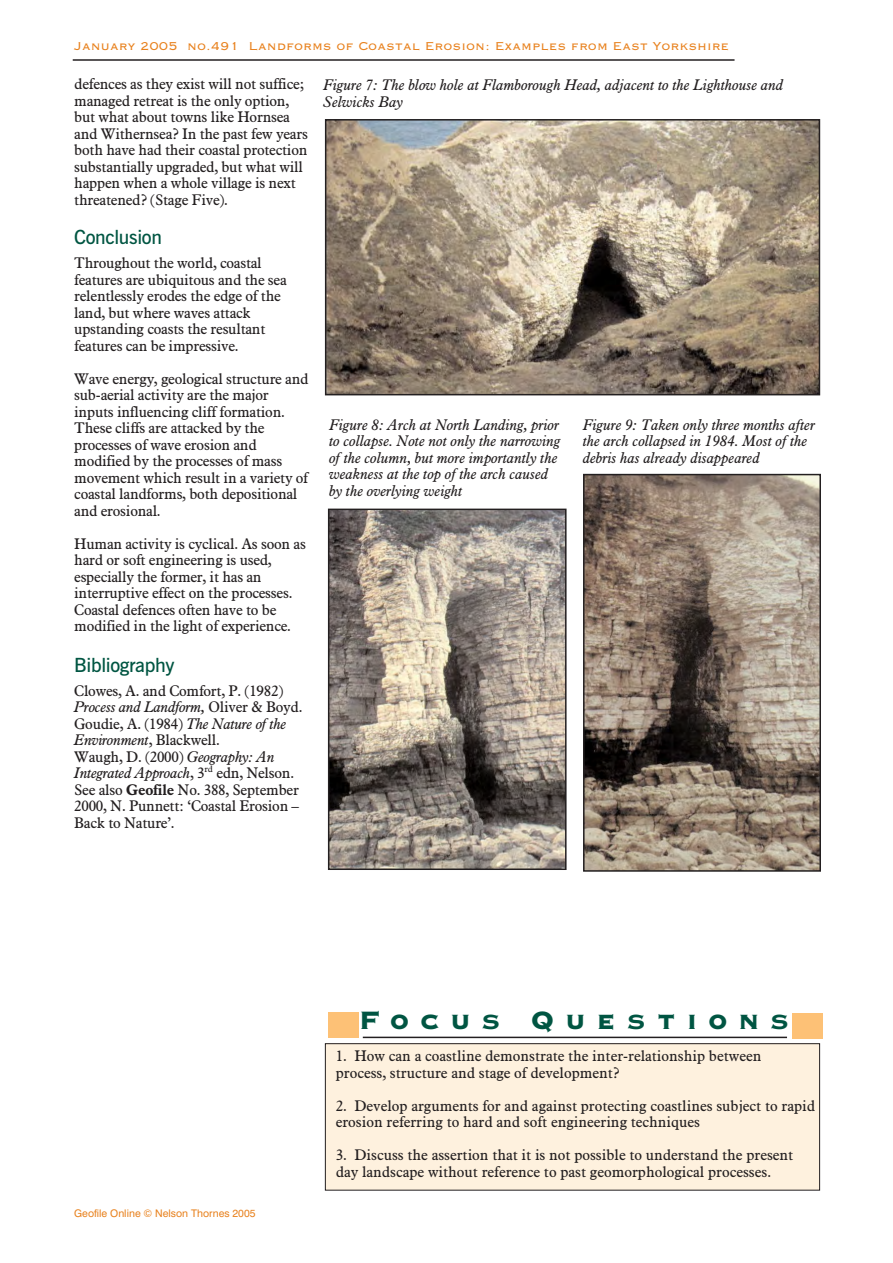
<style>
.page{position:relative;width:893px;height:1263px;background:#fff}
.page>*{position:absolute;margin:0;border:0;box-sizing:border-box;transform-origin:0 0}
.t1{font:800 33px "Copperplate Gothic BT";letter-spacing:.32em;color:#005542}
.t2{font:600 19.5px "News Gothic BT";letter-spacing:-.02em;color:#005542}
.t3{font:15px/16.5px "Aldine 721 BT";letter-spacing:-.015em;color:#231f20}
.t4{font:italic 15px/16.5px "Aldine 721 BT";color:#231f20}
.t5{font:15px "Copperplate Gothic BT";color:#e8811d}
.t6{font:10.5px "Swiss 721 BT";color:#e8811d}
.s1{font-style:italic}
.s2{font-weight:700}
</style>
<div class="page">
<hr style="left:73px;top:59px;width:661px;height:2px;background:#231f20">
<div style="left:325px;top:1044px;width:494px;height:146px;background:#fef1de"></div>
<div style="left:325px;top:1043px;width:495px;height:148px;border:1px solid #231f20"></div>
<div style="left:328px;top:1012px;width:31px;height:26px;background:#fdc176"></div>
<div style="left:791px;top:1013px;width:31px;height:26px;background:#fdc176"></div>
<hr style="left:363px;top:1037px;width:424px;height:1px;background:#231f20">
<img style="left:328px;top:122px;width:489px;height:270px">
<div style="left:325px;top:119px;width:495px;height:276px;border:2px solid #231f20"></div>
<img style="left:586px;top:477px;width:232px;height:392px">
<div style="left:583px;top:474px;width:238px;height:398px;border:2px solid #231f20"></div>
<img style="left:331px;top:512px;width:232px;height:355px">
<div style="left:328px;top:509px;width:238px;height:361px;border:2px solid #231f20"></div>
<p class="t5" style="left:74px;top:37px;width:656px">January 2005 no.491 Landforms of Coastal Erosion: Examples from East Yorkshire</p>
<p class="t3" style="left:74px;top:77px;width:235px">defences as they exist will not suffice; managed retreat is the only option, but what about towns like Hornsea and Withernsea? In the past few years both have had their coastal protection substantially upgraded, but what will happen when a whole village is next threatened? (Stage Five).</p>
<h2 class="t2" style="left:74px;top:230px;width:89px">Conclusion</h2>
<p class="t3" style="left:74px;top:256px;width:214px">Throughout the world, coastal features are ubiquitous and the sea relentlessly erodes the edge of the land, but where waves attack upstanding coasts the resultant features can be impressive.</p>
<p class="t3" style="left:74px;top:371px;width:236px">Wave energy, geological structure and sub-aerial activity are the major inputs influencing cliff formation.<br>These cliffs are attacked by the processes of wave erosion and modified by the processes of mass movement which result in a variety of coastal landforms, both depositional and erosional.</p>
<p class="t3" style="left:74px;top:536px;width:233px">Human activity is cyclical. As soon as hard or soft engineering is used, especially the former, it has an interruptive effect on the processes.<br>Coastal defences often have to be modified in the light of experience.</p>
<h2 class="t2" style="left:74px;top:658px;width:102px">Bibliography</h2>
<p class="t3" style="left:74px;top:683px;width:230px">Clowes, A. and Comfort, P. (1982)<br><span class="s1">Process and Landform,</span> Oliver &amp; Boyd.<br>Goudie, A. (1984) <span class="s1">The Nature of the<br>Environment</span>, Blackwell.<br>Waugh, D. (2000) <span class="s1">Geography: An<br>Integrated Approach</span>, 3<sup>rd</sup> edn, Nelson.<br>See also <span class="s2">Geofile</span> No. 388, September<br>2000, N. Punnett: ‘Coastal Erosion –<br>Back to Nature’.</p>
<p class="t4" style="left:323px;top:78px;width:461px">Figure 7: The blow hole at Flamborough Head, adjacent to the Lighthouse and<br>Selwicks Bay</p>
<p class="t4" style="left:329px;top:417px;width:233px">Figure 8: Arch at North Landing, prior to collapse. Note not only the narrowing of the column, but more importantly the weakness at the top of the arch caused by the overlying weight</p>
<p class="t4" style="left:583px;top:417px;width:234px">Figure 9: Taken only three months after the arch collapsed in 1984. Most of the debris has already disappeared</p>
<p class="t6" style="left:74px;top:1209px;width:183px">Geofile Online © Nelson Thornes 2005</p>
<h1 class="t1" style="left:359px;top:998px;width:432px">Focus Questions</h1>
<p class="t3" style="left:336px;top:1049px;width:427px">1. How can a coastline demonstrate the inter-relationship between process, structure and stage of development?</p>
<p class="t3" style="left:336px;top:1098px;width:481px">2. Develop arguments for and against protecting coastlines subject to rapid erosion referring to hard and soft engineering techniques</p>
<p class="t3" style="left:336px;top:1148px;width:459px">3. Discuss the assertion that it is not possible to understand the present day landscape without reference to past geomorphological processes.</p>
</div>
